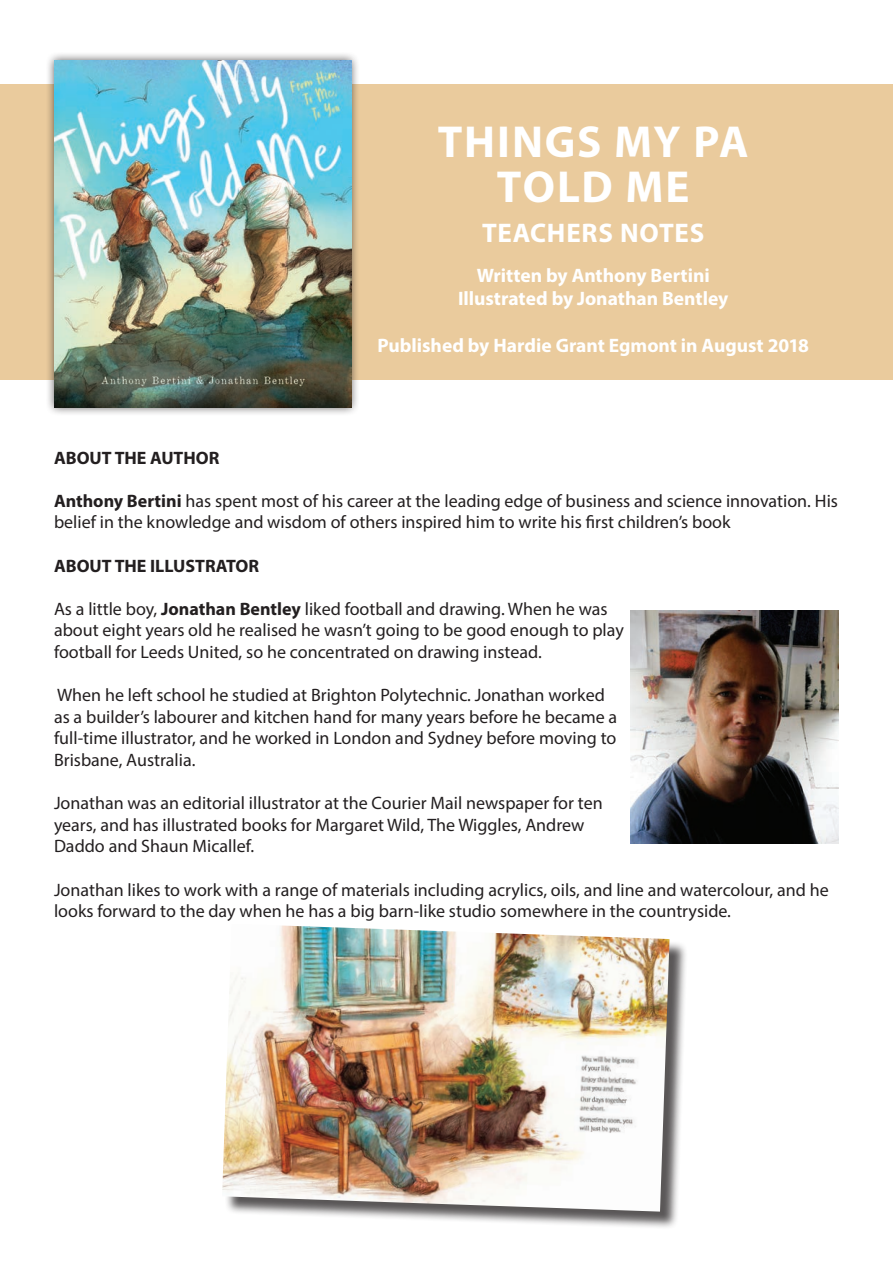
<style>
.page{position:relative;width:893px;height:1263px;background:#fff}
.page>*{position:absolute;margin:0;border:0;box-sizing:border-box;transform-origin:0 0}
.t1{font:700 45px/45px "Myriad Pro";letter-spacing:.035em;color:#fff;text-align:center}
.t2{font:700 27px "Myriad Pro";letter-spacing:.025em;color:#fff}
.t3{font:700 19.5px/23.4px "Myriad Pro";color:#fff;text-align:center}
.t4{font:18px/21.6px "Myriad Pro";color:#231f20}
.t5{font:700 18px "Myriad Pro";color:#231f20}
.s1{font-weight:700}
</style>
<div class="page">
<div style="left:0;top:85px;width:893px;height:295px;background:#eacb9d"></div>
<img style="left:631px;top:611px;width:208px;height:232px">
<div style="left:45px;top:51px;width:315px;height:365px;background:#231f20;opacity:.75"></div>
<img style="left:54px;top:60px;width:297px;height:347px">
<div style="left:224px;top:926px;width:464px;height:304px;background:#231f20;opacity:.75"></div>
<img style="left:222px;top:925px;width:447px;height:286px">
<h1 class="t1" style="left:438px;top:118px;width:312px">THINGS MY PA<br>TOLD ME</h1>
<h2 class="t2" style="left:482px;top:215px;width:224px">TEACHERS NOTES</h2>
<p class="t3" style="left:458px;top:263px;width:272px">Written by Anthony Bertini<br>Illustrated by Jonathan Bentley</p>
<p class="t3" style="left:377px;top:333px;width:433px">Published by Hardie Grant Egmont in August 2018</p>
<p class="t5" style="left:54px;top:446px;width:167px">ABOUT THE AUTHOR</p>
<p class="t4" style="left:54px;top:490px;width:785px"><span class="s1">Anthony Bertini</span> has spent most of his career at the leading edge of business and science innovation. His belief in the knowledge and wisdom of others inspired him to write his first children’s book</p>
<p class="t5" style="left:54px;top:554px;width:207px">ABOUT THE ILLUSTRATOR</p>
<p class="t4" style="left:54px;top:598px;width:571px">As a little boy, <span class="s1">Jonathan Bentley</span> liked football and drawing. When he was about eight years old he realised he wasn’t going to be good enough to play football for Leeds United, so he concentrated on drawing instead.</p>
<p class="t4" style="left:54px;top:684px;width:565px">When he left school he studied at Brighton Polytechnic. Jonathan worked as a builder’s labourer and kitchen hand for many years before he became a full-time illustrator, and he worked in London and Sydney before moving to Brisbane, Australia.</p>
<p class="t4" style="left:54px;top:792px;width:550px">Jonathan was an editorial illustrator at the Courier Mail newspaper for ten years, and has illustrated books for Margaret Wild, The Wiggles, Andrew<br>Daddo and Shaun Micallef.</p>
<p class="t4" style="left:54px;top:878px;width:776px">Jonathan likes to work with a range of materials including acrylics, oils, and line and watercolour, and he looks forward to the day when he has a big barn-like studio somewhere in the countryside.</p>
</div>
